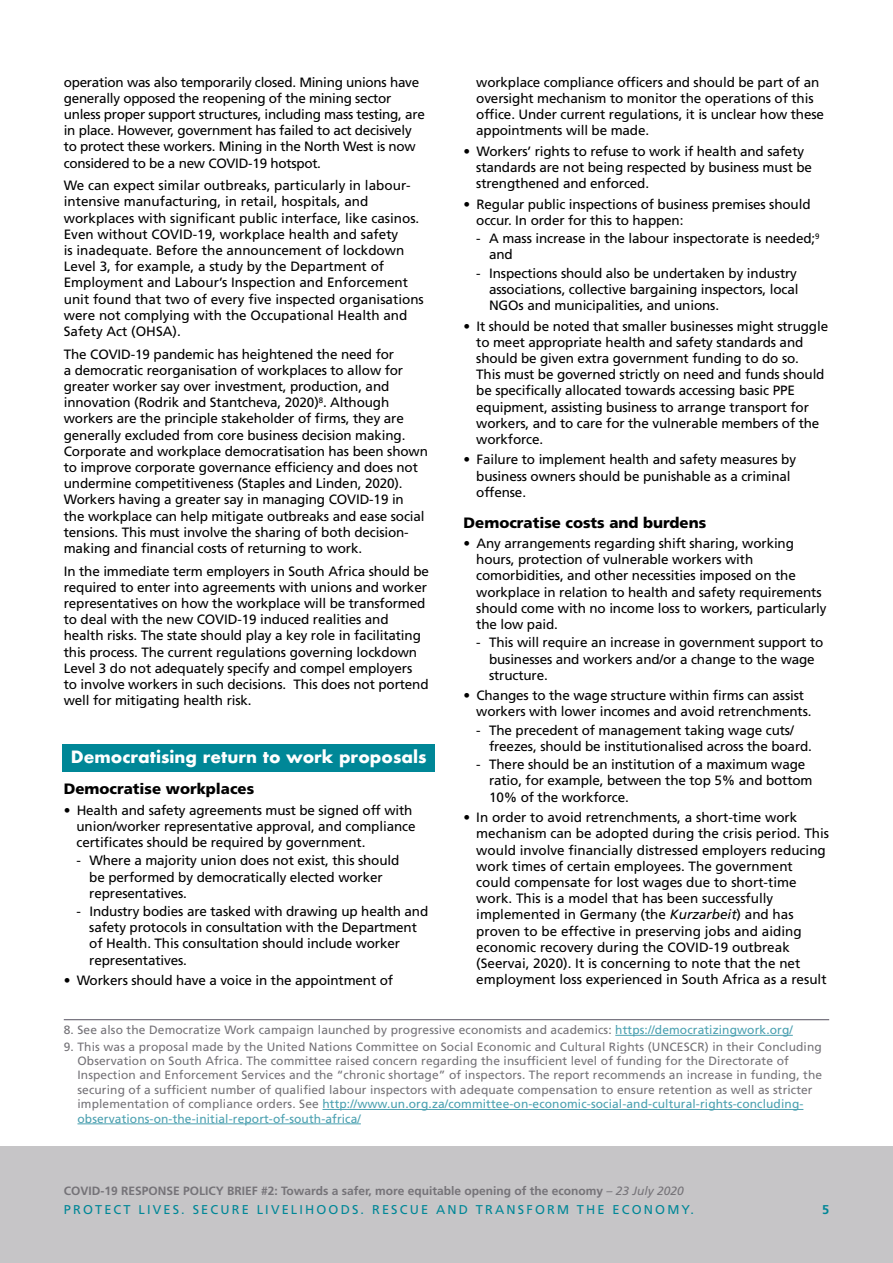
<style>
.page{position:relative;width:893px;height:1263px;background:#fff}
.page>*{position:absolute;margin:0;border:0;box-sizing:border-box;transform-origin:0 0}
.t1{font:700 16.5px "Futura";color:#fff}
.t2{font:900 15px "Frutiger LT Std";color:#000}
.t3{font:13.5px/16.2px "Frutiger LT Std";letter-spacing:-.01em;color:#000}
.t4{font:12.75px "Frutiger LT Std";letter-spacing:.17em;color:#008797}
.t5{font:700 12.75px "Frutiger LT Std";color:#008797}
.t6{font:12px/14.4px "Frutiger LT Std";letter-spacing:.01em;color:#757378}
.t7{font:700 12px "Frutiger LT Std";color:#757378}
.s1{font-style:italic}
.s2{color:#4aa0b0}
.s3{font-weight:400;font-style:italic}
</style>
<div class="page">
<div style="left:62px;top:744px;width:373px;height:27px;background:#008797"></div>
<hr style="left:64px;top:1019px;width:765px;height:1px;background:#54515f">
<hr style="left:615px;top:1035px;width:178px;height:1px;background:#4aa0b0">
<hr style="left:322px;top:1109px;width:481px;height:1px;background:#4aa0b0">
<hr style="left:77px;top:1123px;width:284px;height:1px;background:#4aa0b0">
<div style="left:0;top:1146px;width:893px;height:117px;background:#c6c5c7"></div>
<p class="t3" style="left:476px;top:74px;width:349px">workplace compliance officers and should be part of an oversight mechanism to monitor the operations of this office. Under current regulations, it is unclear how these appointments will be made.</p>
<p class="t3" style="left:476px;top:143px;width:337px;text-indent:-13px">• Workers’ rights to refuse to work if health and safety standards are not being respected by business must be strengthened and enforced.</p>
<p class="t3" style="left:476px;top:196px;width:336px;text-indent:-13px">• Regular public inspections of business premises should occur. In order for this to happen:</p>
<p class="t3" style="left:489px;top:230px;width:332px;text-indent:-13px">- A mass increase in the labour inspectorate is needed;<sup>9 </sup>and</p>
<p class="t3" style="left:489px;top:265px;width:311px;text-align:justify;text-indent:-13px">- Inspections should also be undertaken by industry associations, collective bargaining inspectors, local NGOs and municipalities, and unions.</p>
<p class="t3" style="left:476px;top:318px;width:353px;text-indent:-13px">• It should be noted that smaller businesses might struggle to meet appropriate health and safety standards and should be given extra government funding to do so.<br>This must be governed strictly on need and funds should be specifically allocated towards accessing basic PPE equipment, assisting business to arrange transport for workers, and to care for the vulnerable members of the workforce.</p>
<p class="t3" style="left:476px;top:452px;width:321px;text-indent:-13px">• Failure to implement health and safety measures by business owners should be punishable as a criminal offense.</p>
<p class="t2" style="left:463px;top:513px;width:244px">Democratise costs and burdens</p>
<p class="t3" style="left:476px;top:535px;width:352px;text-indent:-13px">• Any arrangements regarding shift sharing, working hours, protection of vulnerable workers with comorbidities, and other necessities imposed on the workplace in relation to health and safety requirements should come with no income loss to workers, particularly the low paid.</p>
<p class="t3" style="left:489px;top:635px;width:336px;text-indent:-13px">- This will require an increase in government support to businesses and workers and/or a change to the wage structure.</p>
<p class="t3" style="left:476px;top:687px;width:337px;text-indent:-13px">• Changes to the wage structure within firms can assist workers with lower incomes and avoid retrenchments.</p>
<p class="t3" style="left:489px;top:722px;width:324px;text-indent:-13px">- The precedent of management taking wage cuts/ freezes, should be institutionalised across the board.</p>
<p class="t3" style="left:489px;top:756px;width:325px;text-indent:-13px">- There should be an institution of a maximum wage ratio, for example, between the top 5% and bottom<br>10% of the workforce.</p>
<p class="t3" style="left:476px;top:809px;width:354px;text-indent:-13px">• In order to avoid retrenchments, a short-time work mechanism can be adopted during the crisis period. This would involve financially distressed employers reducing work times of certain employees. The government could compensate for lost wages due to short-time work. This is a model that has been successfully implemented in Germany (the <span class="s1">Kurzarbeit</span>) and has proven to be effective in preserving jobs and aiding economic recovery during the COVID-19 outbreak (Seervai, 2020). It is concerning to note that the net employment loss experienced in South Africa as a result</p>
<p class="t3" style="left:64px;top:74px;width:363px">operation was also temporarily closed. Mining unions have generally opposed the reopening of the mining sector unless proper support structures, including mass testing, are in place. However, government has failed to act decisively to protect these workers. Mining in the North West is now considered to be a new COVID-19 hotspot.</p>
<p class="t3" style="left:64px;top:178px;width:362px">We can expect similar outbreaks, particularly in labour&shy;intensive manufacturing, in retail, hospitals, and workplaces with significant public interface, like casinos.<br>Even without COVID-19, workplace health and safety<br>is inadequate. Before the announcement of lockdown Level 3, for example, a study by the Department of Employment and Labour’s Inspection and Enforcement unit found that two of every five inspected organisations were not complying with the Occupational Health and Safety Act (OHSA).</p>
<p class="t3" style="left:64px;top:346px;width:366px">The COVID-19 pandemic has heightened the need for<br>a democratic reorganisation of workplaces to allow for greater worker say over investment, production, and innovation (Rodrik and Stantcheva, 2020)<sup>8</sup>. Although workers are the principle stakeholder of firms, they are generally excluded from core business decision making.<br>Corporate and workplace democratisation has been shown to improve corporate governance efficiency and does not undermine competitiveness (Staples and Linden, 2020).<br>Workers having a greater say in managing COVID-19 in the workplace can help mitigate outbreaks and ease social tensions. This must involve the sharing of both decision&shy;making and financial costs of returning to work.</p>
<p class="t3" style="left:64px;top:563px;width:367px">In the immediate term employers in South Africa should be required to enter into agreements with unions and worker representatives on how the workplace will be transformed to deal with the new COVID-19 induced realities and health risks. The state should play a key role in facilitating this process. The current regulations governing lockdown Level 3 do not adequately specify and compel employers<br>to involve workers in such decisions. This does not portend well for mitigating health risk.</p>
<p class="t1" style="left:71px;top:745px;width:357px">Democratising return to work proposals</p>
<p class="t2" style="left:64px;top:780px;width:192px">Democratise workplaces</p>
<p class="t3" style="left:77px;top:802px;width:340px;text-indent:-13px">• Health and safety agreements must be signed off with union/worker representative approval, and compliance certificates should be required by government.</p>
<p class="t3" style="left:89px;top:852px;width:312px;text-indent:-13px">- Where a majority union does not exist, this should be performed by democratically elected worker representatives.</p>
<p class="t3" style="left:89px;top:903px;width:340px;text-indent:-13px">- Industry bodies are tasked with drawing up health and safety protocols in consultation with the Department of Health. This consultation should include worker representatives.</p>
<p class="t3" style="left:64px;top:972px;width:331px">• Workers should have a voice in the appointment of</p>
<p class="t6" style="left:64px;top:1023px;width:730px">8. See also the Democratize Work campaign launched by progressive economists and academics: <span class="s2">https://democratizingwork.org/</span></p>
<p class="t6" style="left:77px;top:1039px;width:746px;text-indent:-14px">9. This was a proposal made by the United Nations Committee on Social Economic and Cultural Rights (UNCESCR) in their Concluding Observation on South Africa. The committee raised concern regarding the insufficient level of funding for the Directorate of Inspection and Enforcement Services and the “chronic shortage” of inspectors. The report recommends an increase in funding, the securing of a sufficient number of qualified labour inspectors with adequate compensation to ensure retention as well as stricter implementation of compliance orders. See <span class="s2">http://www.un.org.za/committee-on-economic-social-and-cultural-rights-concluding&shy;observations-on-the-initial-report-of-south-africa/</span></p>
<p class="t7" style="left:64px;top:1184px;width:622px">COVID-19 RESPONSE POLICY BRIEF #2: Towards a safer, more equitable opening of the economy <span class="s3">– 23 July 2020</span></p>
<p class="t4" style="left:64px;top:1202px;width:632px">PROTECT LIVES. SECURE LIVELIHOODS. RESCUE AND TRANSFORM THE ECONOMY.</p>
<p class="t5" style="left:822px;top:1202px;width:9px">5</p>
</div>
